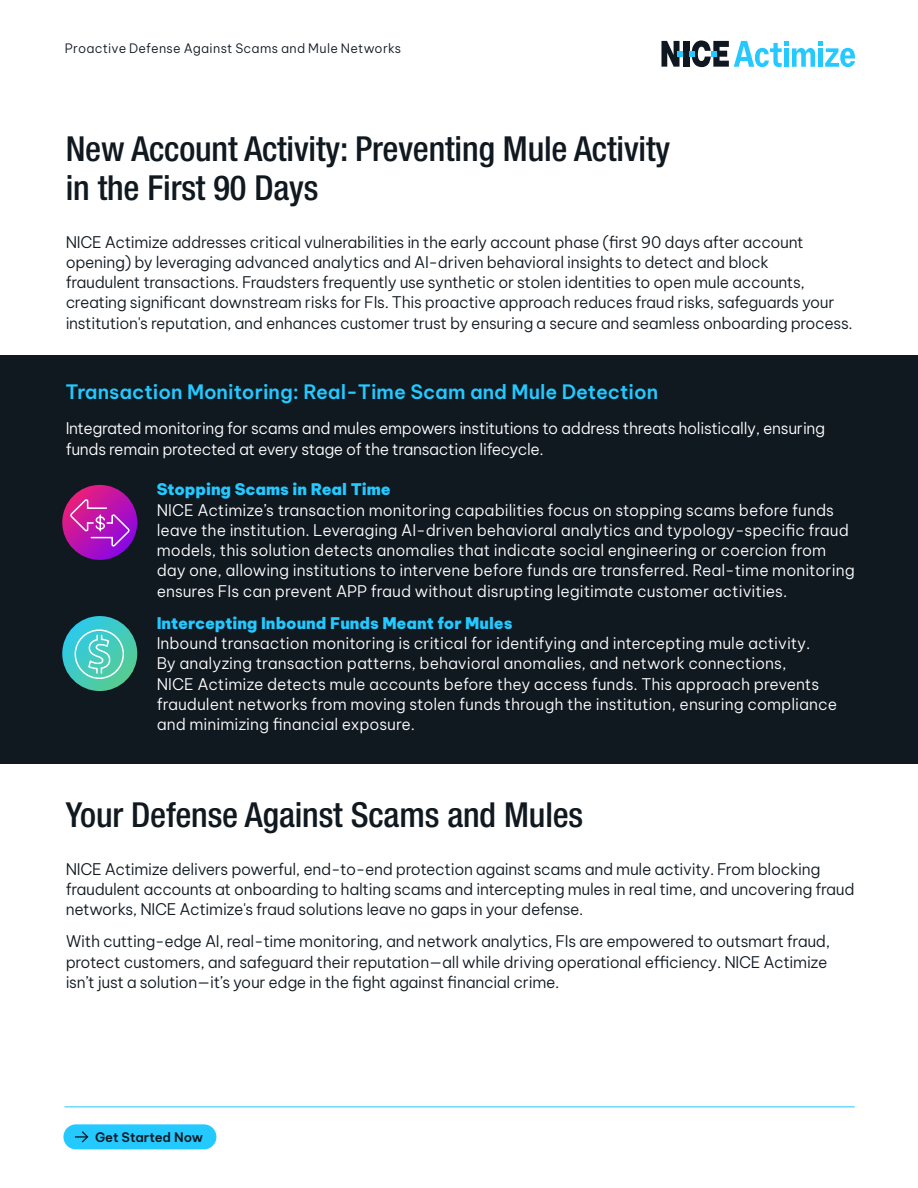
<style>
.page{position:relative;width:918px;height:1188px;background:#fff}
.page>*{position:absolute;margin:0;border:0;box-sizing:border-box;transform-origin:0 0}
.H2-NEW{font:500 condensed 34.5px/39px "Helvetica Neue LT Pro";letter-spacing:-.005em;color:#101820}
.H3-NEW{font:600 19.5px "Be Vietnam Pro";color:#23c9ff}
.Body-NEW{font:300 15.75px/20.2px "Be Vietnam Pro";letter-spacing:-.02em;color:#101820}
.Body-NEW-2{font:300 15.75px/20.2px "Be Vietnam Pro";color:#fff}
.Body-NEW-3{font:300 15.75px/20.2px "Be Vietnam Pro";letter-spacing:-.02em;color:#fff}
.t1{font:600 12.9px "Be Vietnam Pro";letter-spacing:-.005em;color:#101820}
.t2{font:300 12.75px "Be Vietnam Pro";letter-spacing:.02em;color:#101820}
.s1{font-weight:900;color:#23c9ff}
</style>
<div class="page">
<div style="left:683px;top:41px;width:6px;height:26px;background:#0f1721"></div>
<svg style="left:689px;top:40px;width:166px;height:27px"></svg>
<svg style="left:662px;top:41px;width:21px;height:26px"></svg>
<div style="left:57px;top:1098px;width:805px;height:18px;background:#000;opacity:.15"></div>
<hr style="left:65px;top:1106px;width:790px;height:1px;background:#23c9ff">
<div style="left:63px;top:1124px;width:153px;height:25px;background:#23c9ff;border-radius:13px"></div>
<svg style="left:75px;top:1131px;width:14px;height:12px"></svg>
<div style="left:0;top:355px;width:918px;height:409px;background:#101820"></div>
<svg style="left:62px;top:485px;width:75px;height:75px"></svg>
<svg style="left:69px;top:498px;width:62px;height:49px"></svg>
<svg style="left:62px;top:616px;width:75px;height:75px"></svg>
<svg style="left:74px;top:629px;width:51px;height:51px"></svg>
<p class="t2" style="left:65px;top:38px;width:338px">Proactive Defense Against Scams and Mule Networks</p>
<p class="H2-NEW" style="left:66px;top:129px;width:606px">New Account Activity: Preventing Mule Activity in the First 90 Days</p>
<p class="Body-NEW" style="left:66px;top:230px;width:789px">NICE Actimize addresses critical vulnerabilities in the early account phase (first 90 days after account opening) by leveraging advanced analytics and AI-driven behavioral insights to detect and block<br>fraudulent transactions. Fraudsters frequently use synthetic or stolen identities to open mule accounts, creating significant downstream risks for FIs. This proactive approach reduces fraud risks, safeguards your institution's reputation, and enhances customer trust by ensuring a secure and seamless onboarding process.</p>
<p class="H3-NEW" style="left:65px;top:375px;width:594px">Transaction Monitoring: Real-Time Scam and Mule Detection</p>
<p class="Body-NEW-3" style="left:66px;top:417px;width:761px">Integrated monitoring for scams and mules empowers institutions to address threats holistically, ensuring funds remain protected at every stage of the transaction lifecycle.</p>
<p class="Body-NEW-2" style="left:157px;top:478px;width:700px"><span class="s1">Stopping Scams in Real Time<br></span>NICE Actimize’s transaction monitoring capabilities focus on stopping scams before funds leave the institution. Leveraging AI-driven behavioral analytics and typology-specific fraud models, this solution detects anomalies that indicate social engineering or coercion from day one, allowing institutions to intervene before funds are transferred. Real-time monitoring ensures FIs can prevent APP fraud without disrupting legitimate customer activities.</p>
<p class="Body-NEW-2" style="left:157px;top:612px;width:682px"><span class="s1">Intercepting Inbound Funds Meant for Mules<br></span>Inbound transaction monitoring is critical for identifying and intercepting mule activity.<br>By analyzing transaction patterns, behavioral anomalies, and network connections,<br>NICE Actimize detects mule accounts before they access funds. This approach prevents fraudulent networks from moving stolen funds through the institution, ensuring compliance and minimizing financial exposure.</p>
<p class="H2-NEW" style="left:66px;top:795px;width:519px">Your Defense Against Scams and Mules</p>
<p class="Body-NEW" style="left:66px;top:857px;width:790px">NICE Actimize delivers powerful, end-to-end protection against scams and mule activity. From blocking fraudulent accounts at onboarding to halting scams and intercepting mules in real time, and uncovering fraud networks, NICE Actimize's fraud solutions leave no gaps in your defense.</p>
<p class="Body-NEW" style="left:66px;top:930px;width:766px">With cutting-edge AI, real-time monitoring, and network analytics, FIs are empowered to outsmart fraud, protect customers, and safeguard their reputation—all while driving operational efficiency. NICE Actimize isn’t just a solution—it’s your edge in the fight against financial crime.</p>
<p class="t1" style="left:95px;top:1126px;width:110px">Get Started Now</p>
</div>
